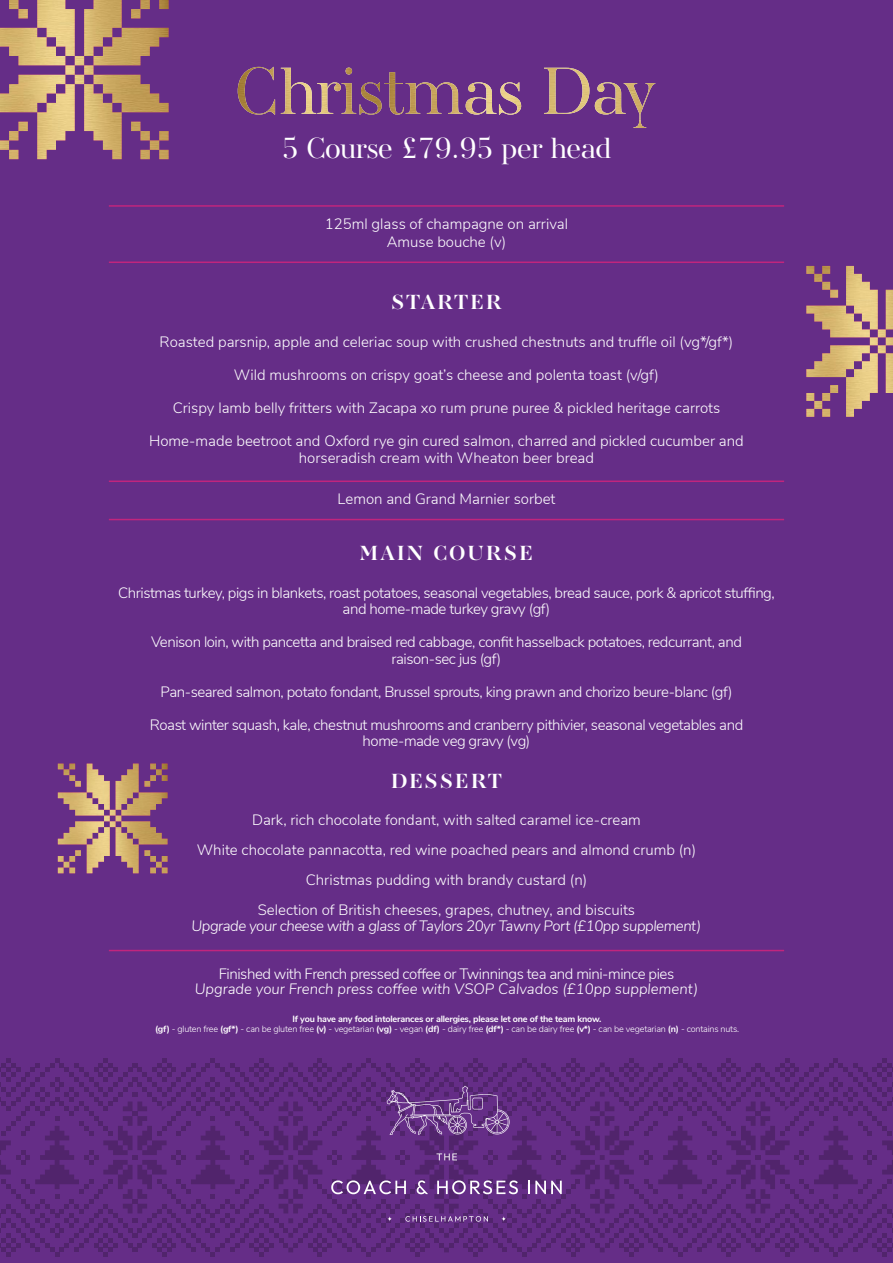
<style>
.page{position:relative;width:893px;height:1263px;background:#652d87}
.page>*{position:absolute;margin:0;border:0;box-sizing:border-box;transform-origin:0 0}
.t1{font:30px "AW Conqueror Std Didot";letter-spacing:-.02em;color:#fff}
.t2{font:700 21px "AW Conqueror Std Didot";letter-spacing:.08em;color:#fff}
.t3{font:700 21px "AW Conqueror Std Didot";letter-spacing:.1em;color:#fff}
.t4{font:300 15px/30px "Nunito Sans";color:#fff;text-align:center}
.t5{font:300 15px/16.5px "Nunito Sans";letter-spacing:-.03em;color:#fff;text-align:center}
.t6{font:italic 300 15px "Nunito Sans";letter-spacing:-.02em;color:#fff}
.t7{font:italic 300 15px "Nunito Sans";color:#fff}
.t8{font:300 9px/10.5px "Nunito Sans";letter-spacing:-.02em;color:#fff;text-align:center}
.s1{font-weight:700}
</style>
<div class="page">
<svg style="left:626px;top:83px;width:29px;height:45px"></svg>
<img style="left:238px;top:67px;width:388px;height:48px">
<hr style="left:109px;top:519px;width:675px;height:1px;background:#c1257d">
<hr style="left:109px;top:261px;width:675px;height:2px;background:#c1257d">
<hr style="left:109px;top:950px;width:675px;height:1px;background:#c1257d">
<hr style="left:109px;top:480px;width:675px;height:2px;background:#c1257d">
<hr style="left:109px;top:205px;width:675px;height:2px;background:#c1257d">
<svg style="left:0;top:1058px;width:893px;height:199px"></svg>
<img style="left:58px;top:764px;width:110px;height:109px">
<img style="left:806px;top:266px;width:87px;height:151px">
<img style="left:0;top:0;width:169px;height:159px">
<h1 class="t1" style="left:281px;top:134px;width:332px">5 Course £79.95 per head</h1>
<p class="t4" style="left:325px;top:214px;width:245px;line-height:18px">125ml glass of champagne on arrival<br>Amuse bouche (v)</p>
<h2 class="t2" style="left:391px;top:291px;width:113px">STARTER</h2>
<p class="t4" style="left:160px;top:326px;width:575px">Roasted parsnip, apple and celeriac soup with crushed chestnuts and truffle oil (vg*/gf*)</p>
<p class="t4" style="left:234px;top:359px;width:427px">Wild mushrooms on crispy goat’s cheese and polenta toast (v/gf)</p>
<p class="t4" style="left:173px;top:392px;width:549px">Crispy lamb belly fritters with Zacapa xo rum prune puree &amp; pickled heritage carrots</p>
<p class="t4" style="left:149px;top:432px;width:596px;line-height:16.5px">Home-made beetroot and Oxford rye gin cured salmon, charred and pickled cucumber and horseradish cream with Wheaton beer bread</p>
<p class="t4" style="left:337px;top:483px;width:219px">Lemon and Grand Marnier sorbet</p>
<h2 class="t3" style="left:360px;top:542px;width:175px">MAIN COURSE</h2>
<p class="t5" style="left:118px;top:583px;width:658px">Christmas turkey, pigs in blankets, roast potatoes, seasonal vegetables, bread sauce, pork &amp; apricot stuffing, and home-made turkey gravy (gf)</p>
<p class="t5" style="left:151px;top:633px;width:592px">Venison loin, with pancetta and braised red cabbage, confit hasselback potatoes, redcurrant, and raison-sec jus (gf)</p>
<p class="t5" style="left:160px;top:682px;width:574px">Pan-seared salmon, potato fondant, Brussel sprouts, king prawn and chorizo beure-blanc (gf)</p>
<p class="t5" style="left:150px;top:715px;width:595px">Roast winter squash, kale, chestnut mushrooms and cranberry pithivier, seasonal vegetables and home-made veg gravy (vg)</p>
<h2 class="t2" style="left:391px;top:771px;width:112px">DESSERT</h2>
<p class="t4" style="left:197px;top:804px;width:501px">Dark, rich chocolate fondant, with salted caramel ice-cream<br>White chocolate pannacotta, red wine poached pears and almond crumb (n)<br>Christmas pudding with brandy custard (n)<br>Selection of British cheeses, grapes, chutney, and biscuits</p>
<p class="t6" style="left:192px;top:915px;width:511px">Upgrade your cheese with a glass of Taylors 20yr Tawny Port (£10pp supplement)</p>
<p class="t5" style="left:219px;top:965px;width:457px">Finished with French pressed coffee or Twinnings tea and mini-mince pies</p>
<p class="t7" style="left:195px;top:978px;width:505px">Upgrade your French press coffee with VSOP Calvados (£10pp supplement)</p>
<p class="t8" style="left:155px;top:1013px;width:586px"><span class="s1">If you have any food intolerances or allergies, please let one of the team know.<br>(gf)</span> - gluten free <span class="s1">(gf*)</span> - can be gluten free <span class="s1">(v)</span> - vegetarian <span class="s1">(vg)</span> - vegan <span class="s1">(df)</span> - dairy free <span class="s1">(df*)</span> - can be dairy free <span class="s1">(v*)</span> - can be vegetarian <span class="s1">(n)</span> - contains nuts.</p>
</div>
